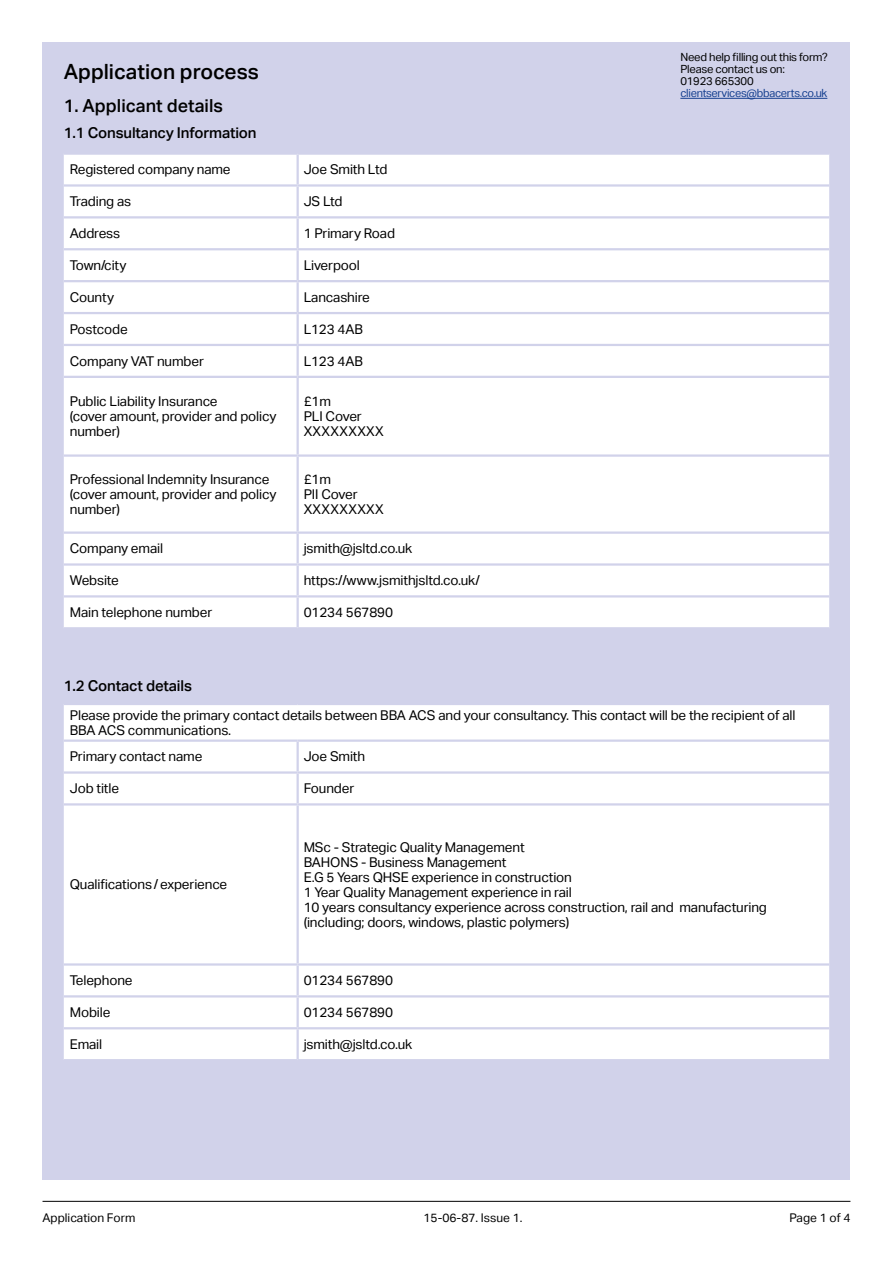
<style>
.page{position:relative;width:893px;height:1263px;background:#fff}
.page>*{position:absolute;margin:0;border:0;box-sizing:border-box;transform-origin:0 0}
.t1{font:500 21px "Aktiv Grotesk";color:#000}
.t2{font:500 18px "Aktiv Grotesk";color:#000}
.t3{font:500 15px "Aktiv Grotesk";letter-spacing:-.01em;color:#000}
.t4{font:13.5px/15px "Aktiv Grotesk";letter-spacing:-.01em;color:#000}
.t5{font:13.5px/15px "Aktiv Grotesk";letter-spacing:.025em;color:#000}
.t6{font:12px "Aktiv Grotesk";color:#000}
.t7{font:11.25px/12px "Aktiv Grotesk";letter-spacing:-.02em;color:#000}
.t8{font:11.25px "Aktiv Grotesk";letter-spacing:-.025em;color:#153f8f}
</style>
<div class="page">
<div style="left:43px;top:43px;width:807px;height:1137px;background:#d1d2ea"></div>
<hr style="left:43px;top:1201px;width:807px;height:1px;background:#000">
<hr style="left:680px;top:98px;width:147px;height:1px;background:#153f8f">
<div style="left:64px;top:155px;width:765px;height:472px;background:#fff"></div>
<hr style="left:297px;top:155px;width:2px;height:29px;background:#d1d2ea">
<hr style="left:64px;top:184px;width:234px;height:3px;background:#d1d2ea">
<hr style="left:298px;top:184px;width:531px;height:3px;background:#d1d2ea">
<hr style="left:297px;top:187px;width:2px;height:29px;background:#d1d2ea">
<hr style="left:64px;top:216px;width:234px;height:2px;background:#d1d2ea">
<hr style="left:298px;top:216px;width:531px;height:2px;background:#d1d2ea">
<hr style="left:297px;top:218px;width:2px;height:30px;background:#d1d2ea">
<hr style="left:64px;top:248px;width:234px;height:2px;background:#d1d2ea">
<hr style="left:298px;top:248px;width:531px;height:2px;background:#d1d2ea">
<hr style="left:297px;top:250px;width:2px;height:30px;background:#d1d2ea">
<hr style="left:64px;top:280px;width:234px;height:2px;background:#d1d2ea">
<hr style="left:298px;top:280px;width:531px;height:2px;background:#d1d2ea">
<hr style="left:297px;top:282px;width:2px;height:30px;background:#d1d2ea">
<hr style="left:64px;top:312px;width:234px;height:2px;background:#d1d2ea">
<hr style="left:298px;top:312px;width:531px;height:2px;background:#d1d2ea">
<hr style="left:297px;top:314px;width:2px;height:30px;background:#d1d2ea">
<hr style="left:64px;top:344px;width:234px;height:2px;background:#d1d2ea">
<hr style="left:298px;top:344px;width:531px;height:2px;background:#d1d2ea">
<hr style="left:297px;top:346px;width:2px;height:30px;background:#d1d2ea">
<hr style="left:64px;top:376px;width:234px;height:2px;background:#d1d2ea">
<hr style="left:298px;top:376px;width:531px;height:2px;background:#d1d2ea">
<hr style="left:297px;top:378px;width:2px;height:76px;background:#d1d2ea">
<hr style="left:64px;top:454px;width:234px;height:3px;background:#d1d2ea">
<hr style="left:298px;top:454px;width:531px;height:3px;background:#d1d2ea">
<hr style="left:297px;top:457px;width:2px;height:74px;background:#d1d2ea">
<hr style="left:64px;top:531px;width:234px;height:3px;background:#d1d2ea">
<hr style="left:298px;top:531px;width:531px;height:3px;background:#d1d2ea">
<hr style="left:297px;top:534px;width:2px;height:29px;background:#d1d2ea">
<hr style="left:64px;top:563px;width:234px;height:3px;background:#d1d2ea">
<hr style="left:298px;top:563px;width:531px;height:3px;background:#d1d2ea">
<hr style="left:297px;top:566px;width:2px;height:29px;background:#d1d2ea">
<hr style="left:64px;top:595px;width:234px;height:2px;background:#d1d2ea">
<hr style="left:298px;top:595px;width:531px;height:2px;background:#d1d2ea">
<hr style="left:297px;top:597px;width:2px;height:30px;background:#d1d2ea">
<div style="left:64px;top:705px;width:765px;height:354px;background:#fff"></div>
<hr style="left:64px;top:739px;width:234px;height:3px;background:#d1d2ea">
<hr style="left:298px;top:739px;width:531px;height:3px;background:#d1d2ea">
<hr style="left:297px;top:742px;width:2px;height:29px;background:#d1d2ea">
<hr style="left:64px;top:771px;width:234px;height:3px;background:#d1d2ea">
<hr style="left:298px;top:771px;width:531px;height:3px;background:#d1d2ea">
<hr style="left:297px;top:774px;width:2px;height:29px;background:#d1d2ea">
<hr style="left:64px;top:803px;width:234px;height:2px;background:#d1d2ea">
<hr style="left:298px;top:803px;width:531px;height:2px;background:#d1d2ea">
<hr style="left:297px;top:805px;width:2px;height:158px;background:#d1d2ea">
<hr style="left:64px;top:963px;width:234px;height:3px;background:#d1d2ea">
<hr style="left:298px;top:963px;width:531px;height:3px;background:#d1d2ea">
<hr style="left:297px;top:966px;width:2px;height:29px;background:#d1d2ea">
<hr style="left:64px;top:995px;width:234px;height:2px;background:#d1d2ea">
<hr style="left:298px;top:995px;width:531px;height:2px;background:#d1d2ea">
<hr style="left:297px;top:997px;width:2px;height:30px;background:#d1d2ea">
<hr style="left:64px;top:1027px;width:234px;height:2px;background:#d1d2ea">
<hr style="left:298px;top:1027px;width:531px;height:2px;background:#d1d2ea">
<hr style="left:297px;top:1029px;width:2px;height:30px;background:#d1d2ea">
<h1 class="t1" style="left:64px;top:59px;width:197px">Application process</h1>
<h2 class="t2" style="left:64px;top:95px;width:161px">1. Applicant details</h2>
<p class="t3" style="left:64px;top:124px;width:194px">1.1 Consultancy Information</p>
<p class="t4" style="left:70px;top:162px;width:162px">Registered company name</p>
<p class="t4" style="left:304px;top:162px;width:85px">Joe Smith Ltd</p>
<p class="t4" style="left:70px;top:194px;width:63px">Trading as</p>
<p class="t4" style="left:304px;top:194px;width:40px">JS Ltd</p>
<p class="t4" style="left:70px;top:226px;width:52px">Address</p>
<p class="t4" style="left:304px;top:226px;width:93px">1 Primary Road</p>
<p class="t4" style="left:70px;top:258px;width:58px">Town/city</p>
<p class="t4" style="left:304px;top:258px;width:58px">Liverpool</p>
<p class="t4" style="left:70px;top:290px;width:46px">County</p>
<p class="t4" style="left:304px;top:290px;width:68px">Lancashire</p>
<p class="t4" style="left:70px;top:322px;width:59px">Postcode</p>
<p class="t4" style="left:304px;top:322px;width:61px">L123 4AB</p>
<p class="t4" style="left:70px;top:354px;width:136px">Company VAT number</p>
<p class="t4" style="left:304px;top:354px;width:61px">L123 4AB</p>
<p class="t4" style="left:70px;top:394px;width:208px">Public Liability Insurance<br>(cover amount, provider and policy number)</p>
<p class="t5" style="left:304px;top:394px;width:82px">£1m<br>PLI Cover<br>XXXXXXXXX</p>
<p class="t4" style="left:70px;top:472px;width:208px">Professional Indemnity Insurance (cover amount, provider and policy number)</p>
<p class="t5" style="left:304px;top:472px;width:82px">£1m<br>PII Cover<br>XXXXXXXXX</p>
<p class="t4" style="left:70px;top:541px;width:95px">Company email</p>
<p class="t4" style="left:304px;top:541px;width:110px">jsmith@jsltd.co.uk</p>
<p class="t4" style="left:70px;top:573px;width:51px">Website</p>
<p class="t4" style="left:304px;top:573px;width:178px">https://www.jsmithjsltd.co.uk/</p>
<p class="t4" style="left:70px;top:605px;width:144px">Main telephone number</p>
<p class="t4" style="left:304px;top:605px;width:91px">01234 567890</p>
<p class="t3" style="left:64px;top:677px;width:130px">1.2 Contact details</p>
<p class="t7" style="left:680px;top:51px;width:149px">Need help filling out this form?<br>Please contact us on:<br>01923 665300</p>
<p class="t8" style="left:680px;top:87px;width:148px">clientservices@bbacerts.co.uk</p>
<p class="t4" style="left:70px;top:707px;width:727px">Please provide the primary contact details between BBA ACS and your consultancy. This contact will be the recipient of all<br>BBA ACS communications.</p>
<p class="t4" style="left:70px;top:749px;width:134px">Primary contact name</p>
<p class="t4" style="left:304px;top:749px;width:63px">Joe Smith</p>
<p class="t4" style="left:70px;top:781px;width:51px">Job title</p>
<p class="t4" style="left:304px;top:781px;width:52px">Founder</p>
<p class="t4" style="left:70px;top:877px;width:159px">Qualifications / experience</p>
<p class="t4" style="left:304px;top:840px;width:465px">MSc - Strategic Quality Management<br>BAHONS - Business Management<br>E.G 5 Years QHSE experience in construction<br>1 Year Quality Management experience in rail<br>10 years consultancy experience across construction, rail and manufacturing (including; doors, windows, plastic polymers)</p>
<p class="t4" style="left:70px;top:973px;width:64px">Telephone</p>
<p class="t4" style="left:304px;top:973px;width:91px">01234 567890</p>
<p class="t4" style="left:70px;top:1005px;width:42px">Mobile</p>
<p class="t4" style="left:304px;top:1005px;width:91px">01234 567890</p>
<p class="t4" style="left:70px;top:1037px;width:34px">Email</p>
<p class="t4" style="left:304px;top:1037px;width:110px">jsmith@jsltd.co.uk</p>
<p class="t6" style="left:43px;top:1211px;width:94px">Application Form</p>
<p class="t6" style="left:789px;top:1211px;width:63px">Page 1 of 4</p>
</div>
